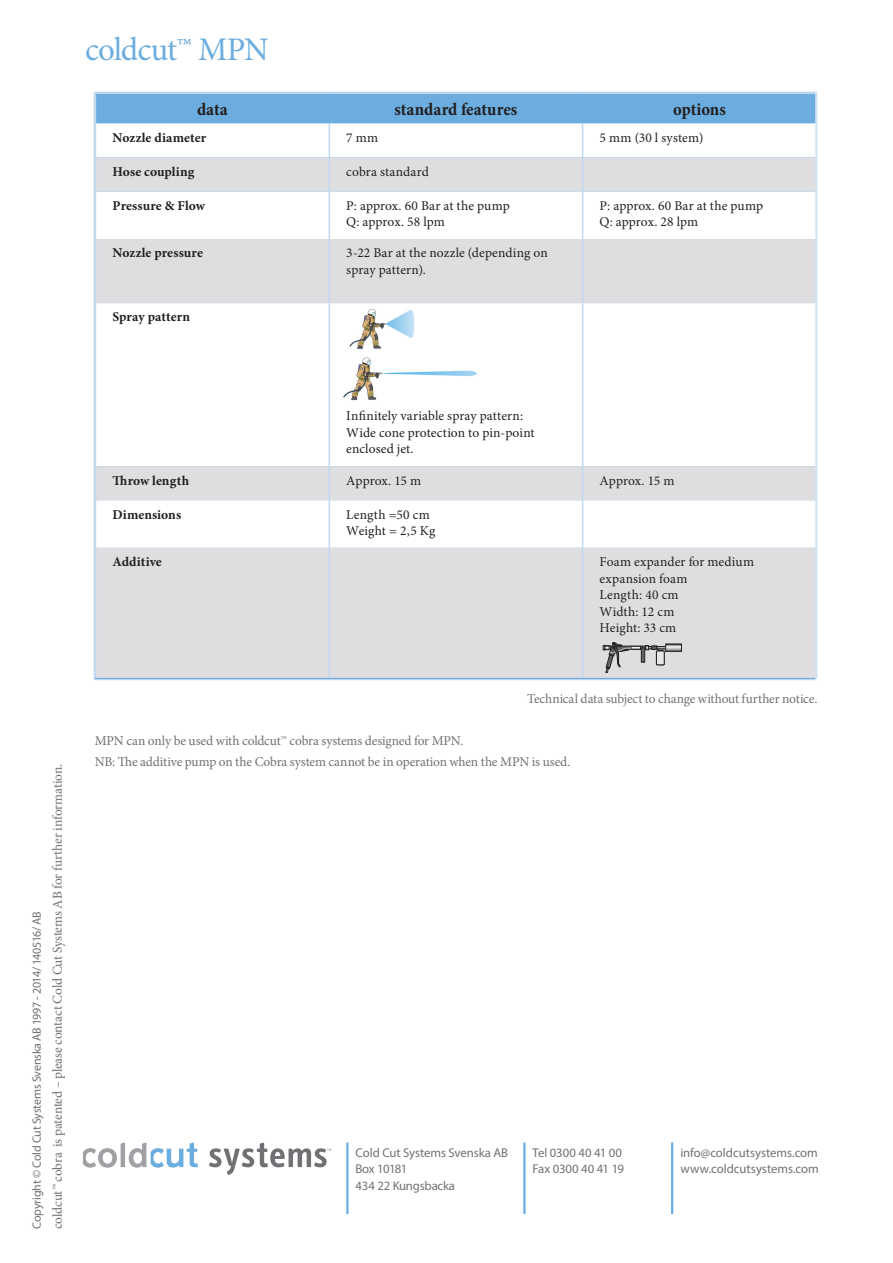
<style>
.page{position:relative;width:893px;height:1263px;background:#fff}
.page>*{position:absolute;margin:0;border:0;box-sizing:border-box;transform-origin:0 0}
.t1{font:33px "Minion Pro";letter-spacing:-.035em;color:#6caddf}
.t2{font:700 condensed 18px "Minion Pro";color:#231f20}
.t3{font:13.5px/16.5px "Minion Pro";letter-spacing:.005em;color:#231f20}
.t4{font:13.5px "Minion Pro";letter-spacing:-.015em;color:#717074}
.t5{font:700 13.5px "Minion Pro";letter-spacing:.005em;color:#231f20}
.t6{font:13.5px "Minion Pro";letter-spacing:.025em;color:#231f20}
.t7{font:12.75px "Myriad Pro";letter-spacing:-.005em;color:#717074}
.t8{font:12.75px "Myriad Pro";letter-spacing:-.045em;color:#717074}
.t9{font:12px "Myriad Pro";letter-spacing:-.015em;color:#717074}
</style>
<div class="page">
<svg style="left:96px;top:157px;width:718px;height:521px;fill:#dedee1"></svg>
<div style="left:96px;top:93px;width:721px;height:30px;background:#6caddf"></div>
<hr style="left:816px;top:123px;width:1px;height:34px;background:#c1d9f0">
<hr style="left:816px;top:157px;width:1px;height:34px;background:#c1d9f0">
<hr style="left:816px;top:191px;width:1px;height:48px;background:#c1d9f0">
<hr style="left:816px;top:239px;width:1px;height:64px;background:#c1d9f0">
<hr style="left:816px;top:303px;width:1px;height:163px;background:#c1d9f0">
<hr style="left:816px;top:466px;width:1px;height:34px;background:#c1d9f0">
<hr style="left:816px;top:500px;width:1px;height:48px;background:#c1d9f0">
<hr style="left:816px;top:548px;width:1px;height:130px;background:#c1d9f0">
<hr style="left:329px;top:123px;width:1px;height:34px;background:#c1d9f0">
<hr style="left:582px;top:123px;width:1px;height:34px;background:#c1d9f0">
<hr style="left:329px;top:157px;width:1px;height:34px;background:#c1d9f0">
<hr style="left:582px;top:157px;width:1px;height:34px;background:#c1d9f0">
<hr style="left:329px;top:191px;width:1px;height:48px;background:#c1d9f0">
<hr style="left:582px;top:191px;width:1px;height:48px;background:#c1d9f0">
<hr style="left:329px;top:239px;width:1px;height:64px;background:#c1d9f0">
<hr style="left:582px;top:239px;width:1px;height:64px;background:#c1d9f0">
<hr style="left:329px;top:303px;width:1px;height:163px;background:#c1d9f0">
<hr style="left:582px;top:303px;width:1px;height:163px;background:#c1d9f0">
<hr style="left:329px;top:466px;width:1px;height:34px;background:#c1d9f0">
<hr style="left:582px;top:466px;width:1px;height:34px;background:#c1d9f0">
<hr style="left:329px;top:500px;width:1px;height:48px;background:#c1d9f0">
<hr style="left:582px;top:500px;width:1px;height:48px;background:#c1d9f0">
<hr style="left:329px;top:548px;width:1px;height:130px;background:#c1d9f0">
<hr style="left:582px;top:548px;width:1px;height:130px;background:#c1d9f0">
<hr style="left:346px;top:1142px;width:3px;height:72px;background:#6caddf">
<hr style="left:523px;top:1142px;width:3px;height:72px;background:#6caddf">
<hr style="left:671px;top:1142px;width:2px;height:72px;background:#6caddf">
<svg style="left:83px;top:1142px;width:115px;height:26px"></svg>
<svg style="left:209px;top:1142px;width:122px;height:33px"></svg>
<img style="left:348px;top:308px;width:71px;height:43px">
<img style="left:340px;top:356px;width:151px;height:45px">
<svg style="left:667px;top:646px;width:13px;height:3px"></svg>
<div style="left:665px;top:644px;width:17px;height:7px;border:1px solid #231f20"></div>
<svg style="left:603px;top:642px;width:63px;height:31px;background:#b0b0b2"></svg>
<div style="left:656px;top:651px;width:8px;height:14px;background:#e6e7e9"></div>
<div style="left:656px;top:651px;width:8px;height:14px;border:1px solid #231f20"></div>
<p class="t1" style="left:85px;top:27px;width:185px">coldcut™ MPN</p>
<p class="t2" style="left:197px;top:97px;width:32px">data</p>
<p class="t2" style="left:394px;top:97px;width:125px">standard features</p>
<p class="t2" style="left:673px;top:97px;width:54px">options</p>
<p class="t5" style="left:112px;top:128px;width:95px">Nozzle diameter</p>
<p class="t3" style="left:346px;top:129px;width:33px">7 mm</p>
<p class="t3" style="left:600px;top:129px;width:105px">5 mm (30 l system)</p>
<p class="t5" style="left:112px;top:162px;width:84px">Hose coupling</p>
<p class="t3" style="left:346px;top:163px;width:84px">cobra standard</p>
<p class="t5" style="left:112px;top:196px;width:94px">Pressure &amp; Flow</p>
<p class="t3" style="left:346px;top:197px;width:165px">P: approx. 60 Bar at the pump</p>
<p class="t3" style="left:346px;top:214px;width:100px">Q: approx. 58 lpm</p>
<p class="t3" style="left:600px;top:197px;width:165px">P: approx. 60 Bar at the pump</p>
<p class="t3" style="left:600px;top:214px;width:100px">Q: approx. 28 lpm</p>
<p class="t5" style="left:112px;top:243px;width:92px">Nozzle pressure</p>
<p class="t3" style="left:346px;top:245px;width:203px">3-22 Bar at the nozzle (depending on spray pattern).</p>
<p class="t5" style="left:112px;top:308px;width:79px">Spray pattern</p>
<p class="t9" style="left:29px;top:1229px;width:319px;rotate:-90deg">Copyright © Cold Cut Systems Svenska AB 1997 - 2014/ 140516/ AB</p>
<p class="t4" style="left:49px;top:1229px;width:467px;rotate:-90deg">coldcut™ cobra is patented – please contact Cold Cut Systems AB for further information.</p>
<p class="t3" style="left:346px;top:408px;width:178px">Infinitely variable spray pattern:</p>
<p class="t3" style="left:346px;top:424px;width:190px">Wide cone protection to pin-point enclosed jet.</p>
<p class="t5" style="left:112px;top:471px;width:78px">Throw length</p>
<p class="t3" style="left:346px;top:472px;width:76px">Approx. 15 m</p>
<p class="t3" style="left:600px;top:472px;width:76px">Approx. 15 m</p>
<p class="t5" style="left:112px;top:505px;width:70px">Dimensions</p>
<p class="t3" style="left:346px;top:506px;width:85px">Length =50 cm</p>
<p class="t3" style="left:346px;top:522px;width:91px">Weight = 2,5 Kg</p>
<p class="t5" style="left:112px;top:552px;width:51px">Additive</p>
<p class="t3" style="left:600px;top:554px;width:156px">Foam expander for medium</p>
<p class="t3" style="left:600px;top:570px;width:89px">expansion foam</p>
<p class="t6" style="left:600px;top:586px;width:81px">Length: 40 cm</p>
<p class="t3" style="left:600px;top:603px;width:76px">Width: 12 cm</p>
<p class="t3" style="left:600px;top:620px;width:78px">Height: 33 cm</p>
<p class="t4" style="left:527px;top:690px;width:292px">Technical data subject to change without further notice.</p>
<p class="t4" style="left:95px;top:732px;width:370px">MPN can only be used with coldcut™ cobra systems designed for MPN.</p>
<p class="t4" style="left:95px;top:753px;width:477px">NB: The additive pump on the Cobra system cannot be in operation when the MPN is used.</p>
<p class="t7" style="left:356px;top:1144px;width:154px">Cold Cut Systems Svenska AB</p>
<p class="t8" style="left:356px;top:1161px;width:53px">Box 10181</p>
<p class="t7" style="left:356px;top:1177px;width:101px">434 22 Kungsbacka</p>
<p class="t7" style="left:533px;top:1144px;width:91px">Tel 0300 40 41 00</p>
<p class="t7" style="left:533px;top:1161px;width:93px">Fax 0300 40 41 19</p>
<p class="t7" style="left:680px;top:1144px;width:139px">info@coldcutsystems.com</p>
<p class="t7" style="left:680px;top:1161px;width:140px">www.coldcutsystems.com</p>
</div>
